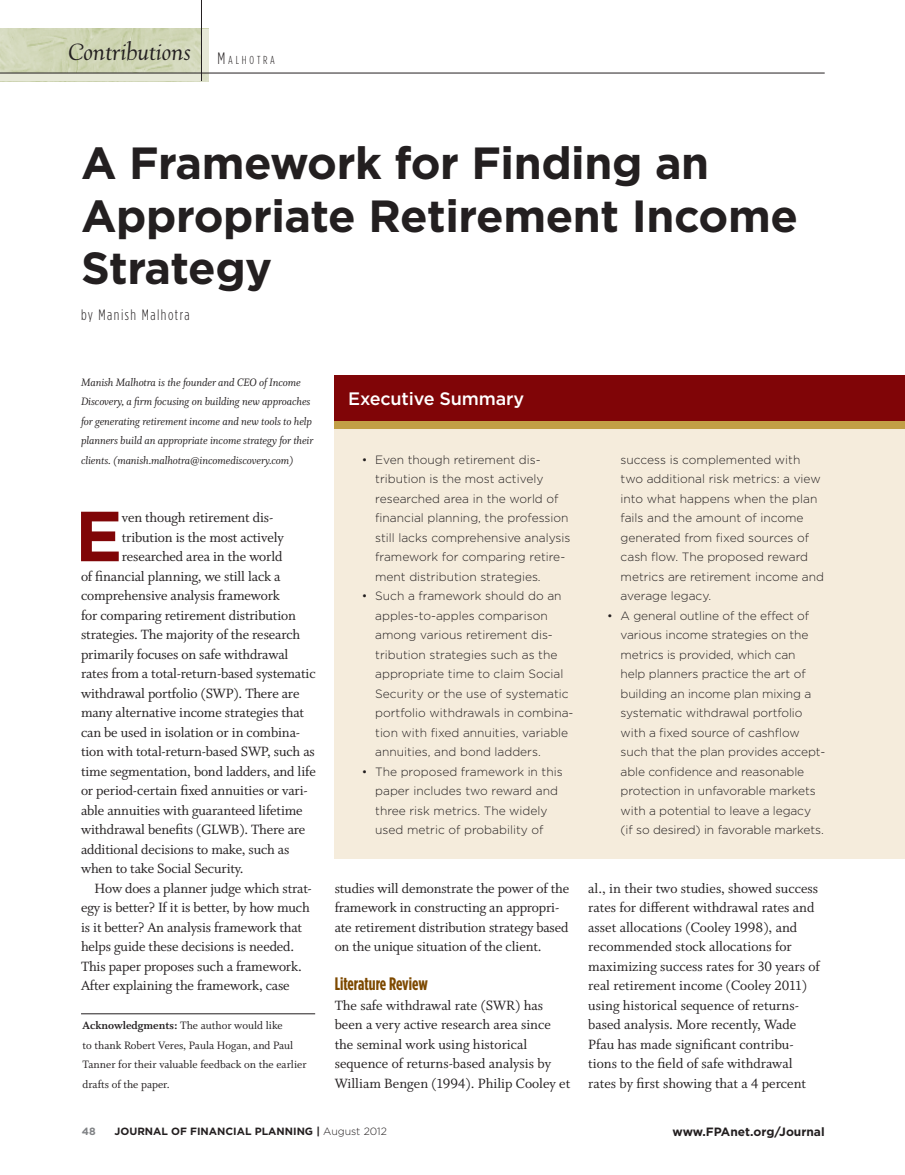
<style>
.page{position:relative;width:905px;height:1175px;background:#fff}
.page>*{position:absolute;margin:0;border:0;box-sizing:border-box;transform-origin:0 0}
.t1{font:700 70.65px "Gotham";color:#800507}
.t2{font:700 45px/52.5px "Gotham";letter-spacing:-.01em;color:#231f20}
.t3{font:italic 22.5px "Village";letter-spacing:.01em;color:#231f20}
.t4{font:700 18px "Gotham Condensed";color:#7d4900}
.t5{font:500 18px "Gotham";letter-spacing:-.01em;color:#fff}
.t6{font:15px/19.5px "Whitman Roman LF";letter-spacing:-.01em;color:#231f20}
.t7{font:300 15px "Gotham Condensed";letter-spacing:.1em;color:#231f20}
.t8{font:300 12px/19.5px "Gotham";color:#231f20}
.t9{font:12px/19.5px "Whitman Italic LF";letter-spacing:-.01em;color:#231f20}
.t10{font:12px/19.5px "Whitman Roman LF";color:#231f20}
.t11{font:700 12px "Gotham";color:#231f20}
.t12{font:700 10.5px "Gotham";color:#231f20}
.t13{font:700 10.5px "Gotham";color:#808285}
.s1{font-family:"Whitman Bold LF"}
.s2{font-weight:300}
</style>
<div class="page">
<img style="left:0;top:29px;width:208px;height:52px">
<div style="left:0;top:73px;width:201px;height:8px;background:#e6e8d7"></div>
<div style="left:202px;top:29px;width:6px;height:44px;background:#e6e8d7"></div>
<hr style="left:201px;top:0;width:1px;height:81px;background:#231f20">
<hr style="left:0;top:73px;width:824px;height:1px;background:#231f20">
<div style="left:334px;top:425px;width:570px;height:434px;background:#f5ecdc"></div>
<div style="left:334px;top:375px;width:570px;height:46px;background:#800507"></div>
<div style="left:334px;top:421px;width:570px;height:8px;background:#c29f46"></div>
<hr style="left:81px;top:1013px;width:234px;height:1px;background:#231f20">
<h3 class="t3" style="left:68px;top:38px;width:208px">Contributions <sub>M</sub> <sub>A</sub> <sub>L</sub> <sub>H</sub> <sub>O</sub> <sub>T</sub> <sub>R</sub> <sub>A</sub></h3>
<h2 class="t2" style="left:81px;top:137px;width:718px">A Framework for Finding an<br>Appropriate Retirement I ncome<br>Strategy</h2>
<p class="t7" style="left:81px;top:307px;width:110px">by Manish Malhotra</p>
<p class="t9" style="left:81px;top:372px;width:234px">Manish Malhotra is the founder and CEO of Income Discovery, a firm focusing on building new approaches for generating retirement income and new tools to help planners build an appropriate income strategy for their clients. (manish.malhotra@incomediscovery.com)</p>
<h1 class="t1" style="left:75px;top:489px;width:49px">E</h1>
<p class="t6" style="left:122px;top:508px;width:153px">ven though retirement dis-</p>
<p class="t6" style="left:122px;top:527px;width:163px">tribution is the most actively</p>
<p class="t6" style="left:122px;top:547px;width:162px">researched area in the world</p>
<p class="t6" style="left:81px;top:566px;width:201px">of financial planning, we still lack a</p>
<p class="t6" style="left:81px;top:586px;width:200px">comprehensive analysis framework</p>
<p class="t6" style="left:81px;top:605px;width:216px">for comparing retirement distribution</p>
<p class="t6" style="left:81px;top:625px;width:221px">strategies. The majority of the research</p>
<p class="t6" style="left:81px;top:644px;width:209px">primarily focuses on safe withdrawal</p>
<p class="t6" style="left:81px;top:664px;width:236px">rates from a total-return-based systematic</p>
<p class="t6" style="left:81px;top:683px;width:220px">withdrawal portfolio (SWP). There are</p>
<p class="t6" style="left:81px;top:703px;width:225px">many alternative income strategies that</p>
<p class="t6" style="left:81px;top:722px;width:220px">can be used in isolation or in combina-</p>
<p class="t6" style="left:81px;top:742px;width:235px">tion with total-return-based SWP, such as</p>
<p class="t6" style="left:81px;top:761px;width:236px">time segmentation, bond ladders, and life</p>
<p class="t6" style="left:81px;top:781px;width:228px">or period-certain fixed annuities or vari-</p>
<p class="t6" style="left:81px;top:800px;width:223px">able annuities with guaranteed lifetime</p>
<p class="t6" style="left:81px;top:820px;width:226px">withdrawal benefits (GLWB). There are</p>
<p class="t6" style="left:81px;top:839px;width:210px">additional decisions to make, such as</p>
<p class="t6" style="left:81px;top:859px;width:164px">when to take Social Security.</p>
<p class="t6" style="left:95px;top:878px;width:219px">How does a planner judge which strat-</p>
<p class="t6" style="left:81px;top:898px;width:230px">egy is better? If it is better, by how much</p>
<p class="t6" style="left:81px;top:917px;width:222px">is it better? An analysis framework that</p>
<p class="t6" style="left:81px;top:937px;width:214px">helps guide these decisions is needed.</p>
<p class="t6" style="left:81px;top:956px;width:222px">This paper proposes such a framework.</p>
<p class="t6" style="left:81px;top:976px;width:210px">After explaining the framework, case</p>
<p class="t10" style="left:83px;top:1016px;width:225px"><span class="s1">Acknowledgments:</span> The author would like<br>to thank Robert Veres, Paula Hogan, and Paul Tanner for their valuable feedback on the earlier drafts of the paper.</p>
<p class="t5" style="left:348px;top:387px;width:177px">Executive Summary</p>
<p class="t8" style="left:375px;top:449px;width:197px;text-indent:-14px">• Even though retirement dis&shy;tribution is the most actively researched area in the world of financial planning, the profession still lacks comprehensive analysis framework for comparing retire&shy;ment distribution strategies.</p>
<p class="t8" style="left:375px;top:586px;width:200px;text-indent:-14px">• Such a framework should do an apples-to-apples comparison among various retirement dis&shy;tribution strategies such as the appropriate time to claim Social<br>Security or the use of systematic portfolio withdrawals in combina&shy;tion with fixed annuities, variable annuities, and bond ladders.</p>
<p class="t8" style="left:375px;top:761px;width:189px;text-indent:-14px">• The proposed framework in this paper includes two reward and three risk metrics. The widely used metric of probability of</p>
<p class="t8" style="left:620px;top:449px;width:205px">success is complemented with two additional risk metrics: a view into what happens when the plan fails and the amount of income generated from fixed sources of cash flow. The proposed reward metrics are retirement income and average legacy.</p>
<p class="t8" style="left:620px;top:605px;width:206px;text-indent:-14px">• A general outline of the effect of various income strategies on the metrics is provided, which can<br>help planners practice the art of building an income plan mixing a systematic withdrawal portfolio with a fixed source of cashflow such that the plan provides accept&shy;able confidence and reasonable protection in unfavorable markets with a potential to leave a legacy (if so desired) in favorable markets.</p>
<p class="t6" style="left:335px;top:878px;width:236px">studies will demonstrate the power of the framework in constructing an appropri&shy;ate retirement distribution strategy based on the unique situation of the client.</p>
<p class="t4" style="left:334px;top:973px;width:95px">Literature Review</p>
<p class="t6" style="left:334px;top:995px;width:237px">The safe withdrawal rate (SWR) has been a very active research area since the seminal work using historical sequence of returns-based analysis by William Bengen (1994). Philip Cooley et</p>
<p class="t6" style="left:588px;top:878px;width:233px">al., in their two studies, showed success rates for different withdrawal rates and asset allocations (Cooley 1998), and recommended stock allocations for maximizing success rates for 30 years of real retirement income (Cooley 2011) using historical sequence of returns&shy;based analysis. More recently, Wade Pfau has made significant contribu&shy;tions to the field of safe withdrawal rates by first showing that a 4 percent</p>
<p class="t13" style="left:82px;top:1123px;width:15px">48</p>
<p class="t12" style="left:114px;top:1123px;width:274px">Journal of Financial Planning | <span class="s2">August 2012</span></p>
<p class="t11" style="left:672px;top:1123px;width:154px">www.FPAnet.org/Journal</p>
</div>
